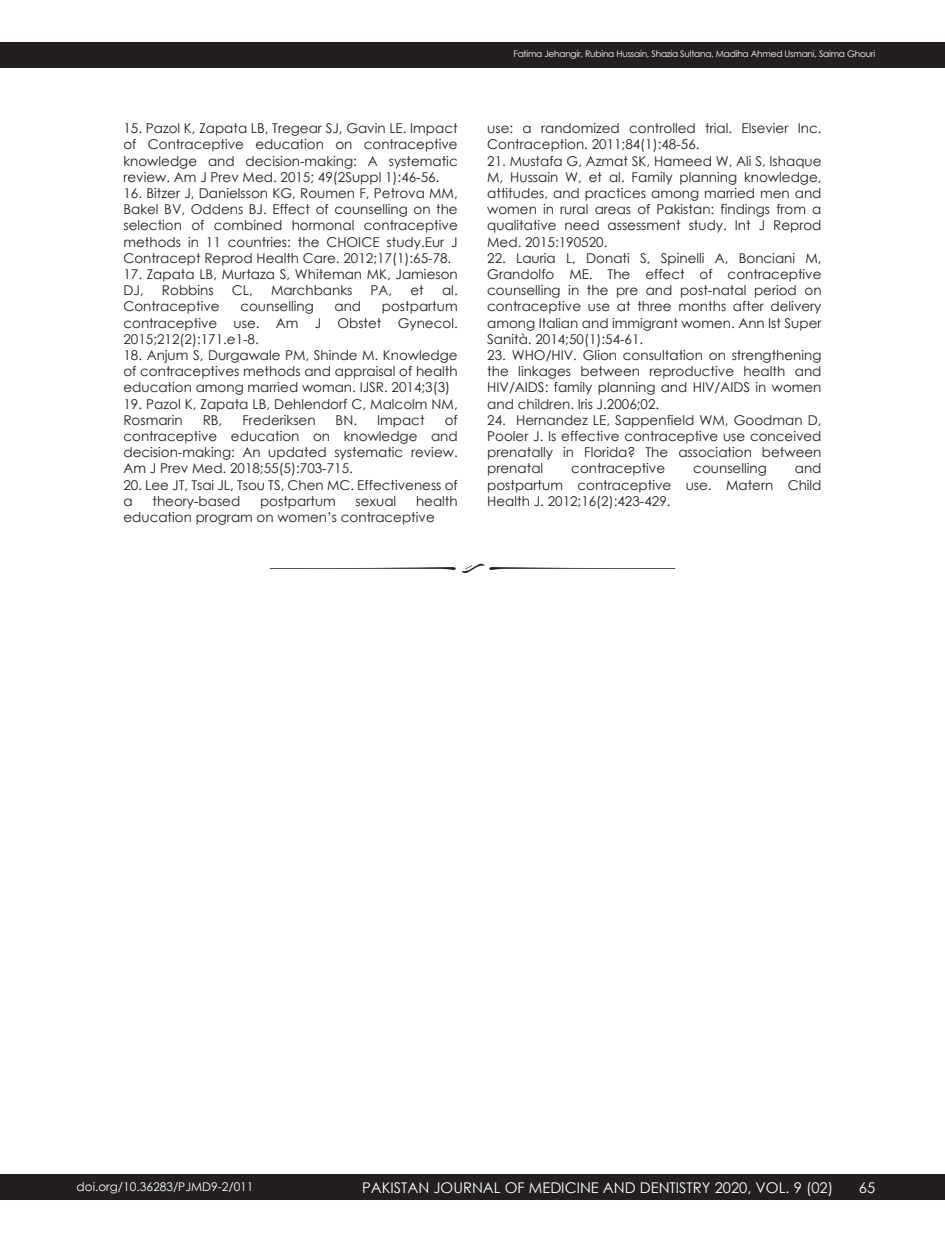
<style>
.page{position:relative;width:945px;height:1242px;background:#fff}
.page>*{position:absolute;margin:0;border:0;box-sizing:border-box;transform-origin:0 0}
.t1{font:14.7px "Century Gothic";color:#fff}
.t2{font:13.5px/16.2px "Century Gothic";color:#231f20;text-align:justify}
.t3{font:12px "Century Gothic";color:#fff}
.t4{font:9px "Century Gothic";letter-spacing:-.025em;color:#fff}
</style>
<div class="page">
<div style="left:0;top:1174px;width:945px;height:26px;background:#231f20"></div>
<svg style="left:270px;top:564px;width:405px;height:9px"></svg>
<div style="left:0;top:42px;width:945px;height:26px;background:#231f20"></div>
<p class="t2" style="left:123px;top:120px;width:336px">15. Pazol K, Zapata LB, Tregear SJ, Gavin LE. Impact of Contraceptive education on contraceptive knowledge and decision-making: A systematic review. Am J Prev Med. 2015; 49(2Suppl 1):46-56.</p>
<p class="t2" style="left:123px;top:184px;width:336px">16. Bitzer J, Danielsson KG, Roumen F, Petrova MM, Bakel BV, Oddens BJ. Effect of counselling on the selection of combined hormonal contraceptive methods in 11 countries: the CHOICE study.Eur J Contracept Reprod Health Care. 2012;17(1):65-78.</p>
<p class="t2" style="left:123px;top:265px;width:336px">17. Zapata LB, Murtaza S, Whiteman MK, Jamieson<br>DJ,</p>
<p class="t2" style="left:162px;top:282px;width:53px">Robbins</p>
<p class="t2" style="left:232px;top:282px;width:22px">CL,</p>
<p class="t2" style="left:271px;top:282px;width:83px">Marchbanks</p>
<p class="t2" style="left:371px;top:282px;width:23px">PA,</p>
<p class="t2" style="left:411px;top:282px;width:15px">et</p>
<p class="t2" style="left:442px;top:282px;width:17px">al.</p>
<p class="t2" style="left:123px;top:298px;width:98px">Contraceptive</p>
<p class="t2" style="left:240px;top:298px;width:75px">counselling</p>
<p class="t2" style="left:335px;top:298px;width:28px">and</p>
<p class="t2" style="left:123px;top:298px;width:336px;text-indent:258px">postpartum contraceptive use. Am J Obstet Gynecol.<br>2015;212(2):171.e1-8.</p>
<p class="t2" style="left:123px;top:346px;width:336px">18. Anjum S, Durgawale PM, Shinde M. Knowledge of contraceptives methods and appraisal of health education among married woman. IJSR. 2014;3(3)</p>
<p class="t2" style="left:123px;top:395px;width:336px">19. Pazol K, Zapata LB, Dehlendorf C, Malcolm NM,<br>Rosmarin</p>
<p class="t2" style="left:123px;top:411px;width:336px;text-indent:321px">of contraceptive education on knowledge and decision-making: An updated systematic review.<br>Am J Prev Med. 2018;55(5):703-715.</p>
<p class="t2" style="left:123px;top:476px;width:336px">20. Lee JT, Tsai JL, Tsou TS, Chen MC. Effectiveness of a</p>
<p class="t2" style="left:203px;top:411px;width:21px">RB,</p>
<p class="t2" style="left:242px;top:411px;width:75px">Frederiksen</p>
<p class="t2" style="left:336px;top:411px;width:90px">BN. Impact</p>
<p class="t2" style="left:123px;top:492px;width:336px;text-indent:293px">health education program on women’s contraceptive</p>
<p class="t2" style="left:152px;top:492px;width:89px">theory-based</p>
<p class="t2" style="left:260px;top:492px;width:77px">postpartum</p>
<p class="t2" style="left:356px;top:492px;width:42px">sexual</p>
<p class="t4" style="left:514px;top:48px;width:363px">Fatima Jehangir, Rubina Hussain, Shazia Sultana, Madiha Ahmed Usmani, Saima Ghouri</p>
<p class="t2" style="left:487px;top:120px;width:336px">use: a randomized controlled trial. Elsevier Inc.<br>Contraception. 2011;84(1):48-56.</p>
<p class="t2" style="left:487px;top:152px;width:336px">21. Mustafa G, Azmat SK, Hameed W, Ali S, Ishaque M, Hussain W, et al. Family planning knowledge, attitudes, and practices among married men and women in rural areas of Pakistan: findings from a qualitative need assessment study. Int J Reprod Med. 2015:190520.</p>
<p class="t2" style="left:487px;top:249px;width:336px">22. Lauria L, Donati S, Spinelli A, Bonciani M, Grandolfo ME. The effect of contraceptive counselling in the pre and post-natal period on contraceptive use at three months after delivery among Italian and immigrant women. Ann Ist Super Sanità. 2014;50(1):54-61.</p>
<p class="t2" style="left:487px;top:346px;width:336px">23. WHO/HIV. Glion consultation on strengthening the linkages between reproductive health and HIV/AIDS: family planning and HIV/AIDS in women and children. Iris J.2006;02.</p>
<p class="t2" style="left:487px;top:411px;width:336px">24. Hernandez LE, Sappenfield WM, Goodman D, Pooler J. Is effective contraceptive use conceived prenatally in Florida? The association between prenatal</p>
<p class="t2" style="left:571px;top:460px;width:95px">contraceptive</p>
<p class="t2" style="left:693px;top:460px;width:75px">counselling</p>
<p class="t2" style="left:487px;top:460px;width:336px;text-indent:308px">and postpartum contraceptive use. Matern Child Health J. 2012;16(2):423-429.</p>
<p class="t3" style="left:77px;top:1178px;width:179px">doi.org/10.36283/PJMD9-2/011</p>
<p class="t1" style="left:362px;top:1178px;width:473px">PAKISTAN JOURNAL OF MEDICINE AND DENTISTRY 2020, VOL. 9 (02)</p>
<p class="t1" style="left:859px;top:1178px;width:18px">65</p>
</div>
